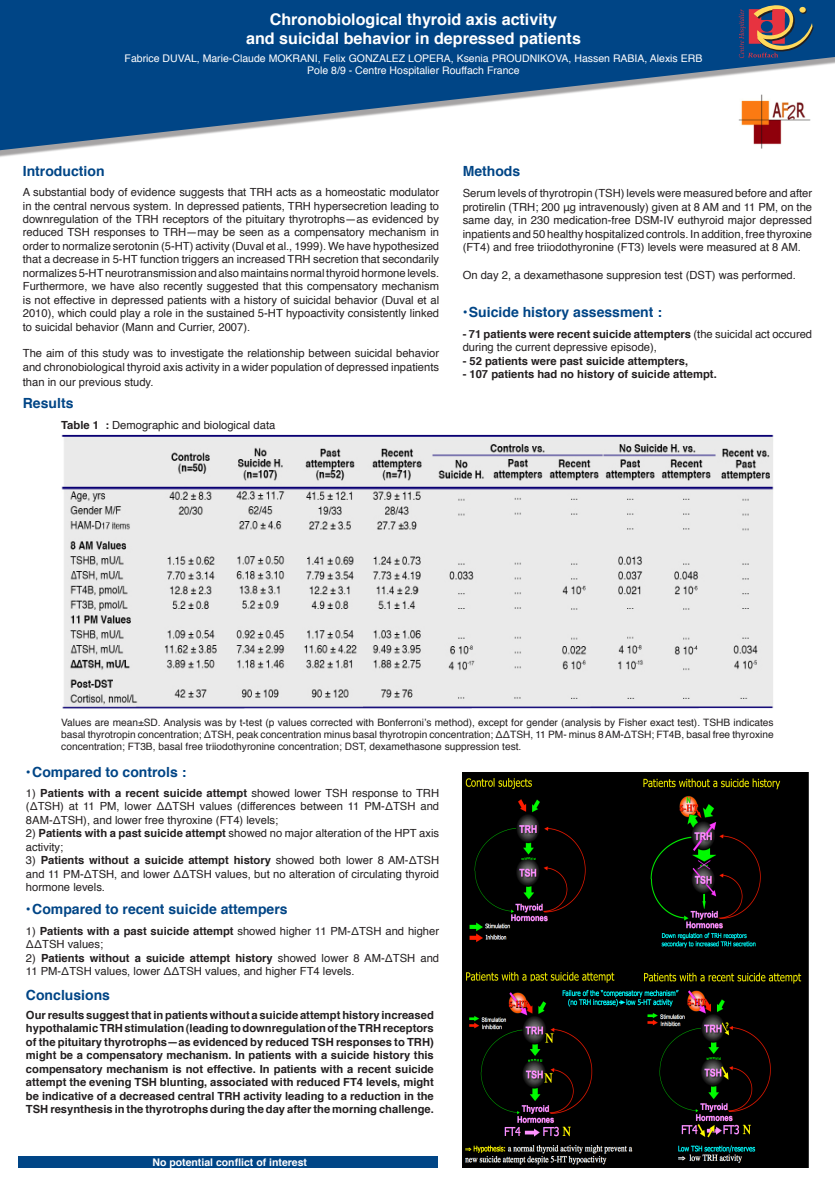
<style>
.page{position:relative;width:835px;height:1180px;background:#fff}
.page>*{position:absolute;margin:0;border:0;box-sizing:border-box;transform-origin:0 0}
.t1{font:700 16.1px "Helvetica";color:#fff}
.t2{font:700 14px "Helvetica";color:#004586}
.t3{font:11.2px/13.4px "Helvetica";color:#231f20}
.t4{font:700 11.2px/13.4px "Helvetica";color:#231f20;text-align:justify}
.t5{font:10.5px "Helvetica";color:#fff}
.t6{font:700 10.5px "Helvetica";color:#fff}
.t7{font:10.15px/12.2px "Helvetica";color:#231f20;text-align:justify}
.s1{font-weight:700}
</style>
<div class="page">
<svg style="left:0;top:0;width:834px;height:150px;fill:#004586"></svg>
<svg style="left:738px;top:5px;width:75px;height:53px;background:#5a556a"></svg>
<div style="left:18px;top:1156px;width:419px;height:12px;background:#004586"></div>
<img style="left:61px;top:435px;width:712px;height:274px">
<img style="left:463px;top:772px;width:346px;height:395px">
<img style="left:729px;top:83px;width:93px;height:67px">
<p class="t1" style="left:270px;top:6px;width:289px">Chronobiological thyroid axis activity</p>
<p class="t1" style="left:246px;top:25px;width:336px">and suicidal behavior in depressed patients</p>
<p class="t5" style="left:125px;top:50px;width:579px">Fabrice DUVAL, Marie-Claude MOKRANI, Felix GONZALEZ LOPERA, Ksenia PROUDNIKOVA, Hassen RABIA, Alexis ERB</p>
<p class="t5" style="left:307px;top:63px;width:214px">Pole 8/9 - Centre Hospitalier Rouffach France</p>
<p class="t2" style="left:23px;top:160px;width:83px">Introduction</p>
<p class="t3" style="left:23px;top:186px;width:418px;text-align:justify">A substantial body of evidence suggests that TRH acts as a homeostatic modulator in the central nervous system. In depressed patients, TRH hypersecretion leading to downregulation of the TRH receptors of the pituitary thyrotrophs—as evidenced by reduced TSH responses to TRH—may be seen as a compensatory mechanism in order to normalize serotonin (5-HT) activity (Duval et al., 1999). We have hypothesized that a decrease in 5-HT function triggers an increased TRH secretion that secondarily normalizes 5-HT neurotransmission and also maintains normal thyroid hormone levels.<br>Furthermore, we have also recently suggested that this compensatory mechanism is not effective in depressed patients with a history of suicidal behavior (Duval et al 2010), which could play a role in the sustained 5-HT hypoactivity consistently linked to suicidal behavior (Mann and Currier, 2007).</p>
<p class="t3" style="left:23px;top:347px;width:417px">The aim of this study was to investigate the relationship between suicidal behavior and chronobiological thyroid axis activity in a wider population of depressed inpatients</p>
<p class="t3" style="left:23px;top:375px;width:132px">than in our previous study.</p>
<p class="t2" style="left:23px;top:391px;width:52px">Results</p>
<p class="t3" style="left:61px;top:419px;width:215px"><span class="s1">Table 1 :</span> Demographic and biological data</p>
<p class="t2" style="left:462px;top:160px;width:59px">Methods</p>
<p class="t3" style="left:462px;top:187px;width:351px;text-align:justify">Serum levels of thyrotropin (TSH) levels were measured before and after protirelin (TRH; 200 μg intravenously) given at 8 AM and 11 PM, on the same day, in 230 medication-free DSM-IV euthyroid major depressed inpatients and 50 healthy hospitalized controls. In addition, free thyroxine (FT4) and free triiodothyronine (FT3) levels were measured at 8 AM.</p>
<p class="t3" style="left:462px;top:269px;width:335px">On day 2, a dexamethasone suppresion test (DST) was performed.</p>
<p class="t2" style="left:462px;top:301px;width:201px">•Suicide history assessment :</p>
<p class="t3" style="left:462px;top:327px;width:351px"><span class="s1">- 71 patients were recent suicide attempters</span> (the suicidal act occured during the current depressive episode),</p>
<p class="t4" style="left:462px;top:354px;width:227px">- 52 patients were past suicide attempters,</p>
<p class="t4" style="left:462px;top:367px;width:255px">- 107 patients had no history of suicide attempt.</p>
<p class="t7" style="left:61px;top:716px;width:713px">Values are mean±SD. Analysis was by t-test (p values corrected with Bonferroni’s method), except for gender (analysis by Fisher exact test). TSHB indicates basal thyrotropin concentration; ΔTSH, peak concentration minus basal thyrotropin concentration; ΔΔTSH, 11 PM- minus 8 AM-ΔTSH; FT4B, basal free thyroxine concentration; FT3B, basal free triiodothyronine concentration; DST, dexamethasone suppression test.</p>
<p class="t2" style="left:26px;top:760px;width:162px">•Compared to controls :</p>
<p class="t3" style="left:26px;top:786px;width:414px;text-align:justify">1) <span class="s1">Patients with a recent suicide attempt</span> showed lower TSH response to TRH (ΔTSH) at 11 PM, lower ΔΔTSH values (differences between 11 PM-ΔTSH and 8AM-ΔTSH), and lower free thyroxine (FT4) levels;</p>
<p class="t3" style="left:26px;top:827px;width:414px">2) <span class="s1">Patients with a past suicide attempt</span> showed no major alteration of the HPT axis activity;</p>
<p class="t3" style="left:26px;top:854px;width:414px;text-align:justify">3) <span class="s1">Patients without a suicide attempt history</span> showed both lower 8 AM-ΔTSH and 11 PM-ΔTSH, and lower ΔΔTSH values, but no alteration of circulating thyroid hormone levels.</p>
<p class="t2" style="left:26px;top:898px;width:263px">•Compared to recent suicide attempers</p>
<p class="t3" style="left:26px;top:924px;width:414px">1) <span class="s1">Patients with a past suicide attempt</span> showed higher 11 PM-ΔTSH and higher<br>ΔΔTSH values;</p>
<p class="t3" style="left:26px;top:951px;width:414px">2) <span class="s1">Patients without a suicide attempt history</span> showed lower 8 AM-ΔTSH and<br>11 PM-ΔTSH values, lower ΔΔTSH values, and higher FT4 levels.</p>
<p class="t2" style="left:26px;top:983px;width:86px">Conclusions</p>
<p class="t4" style="left:26px;top:1008px;width:409px">Our results suggest that in patients without a suicide attempt history increased hypothalamic TRH stimulation (leading to downregulation of the TRH receptors of the pituitary thyrotrophs—as evidenced by reduced TSH responses to TRH) might be a compensatory mechanism. In patients with a suicide history this compensatory mechanism is not effective. In patients with a recent suicide attempt the evening TSH blunting, associated with reduced FT4 levels, might be indicative of a decreased central TRH activity leading to a reduction in the TSH resynthesis in the thyrotrophs during the day after the morning challenge.</p>
<p class="t6" style="left:152px;top:1154px;width:156px">No potential conflict of interest</p>
</div>
